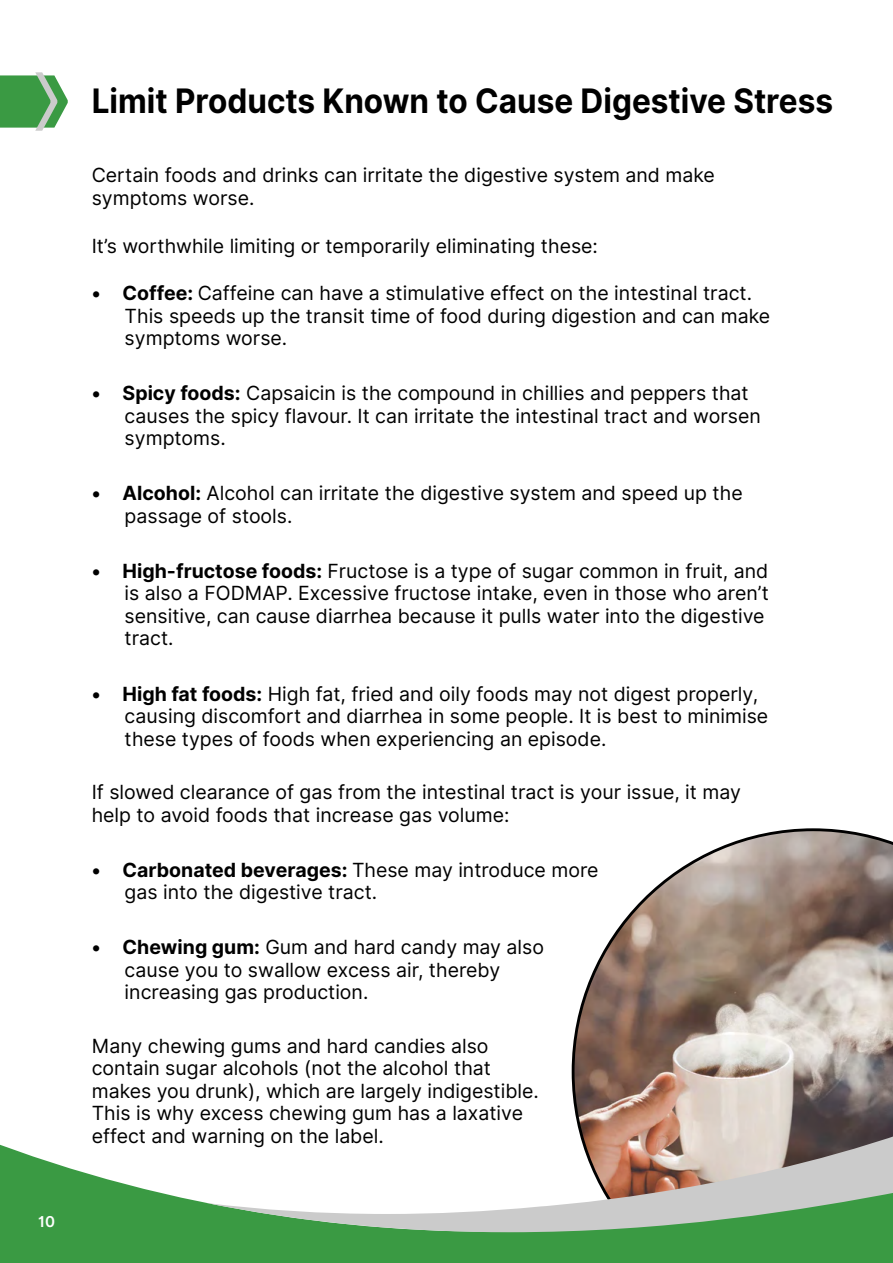
<style>
.page{position:relative;width:893px;height:1263px;background:#fff}
.page>*{position:absolute;margin:0;border:0;box-sizing:border-box;transform-origin:0 0}
.t1{font:700 33.75px "Inter";color:#000;scale:.93 1}
.t2{font:19.5px/22.5px "Inter";color:#000}
.t3{font:600 15px "Inter";color:#fff}
.s1{font-weight:700}
</style>
<div class="page">
<svg style="left:572px;top:828px;width:321px;height:243px"></svg>
<svg style="left:0;top:1071px;width:893px;height:192px"></svg>
<svg style="left:206px;top:1132px;width:687px;height:100px"></svg>
<svg style="left:0;top:72px;width:68px;height:58px"></svg>
<p class="t3" style="left:38px;top:1210px;width:18px">10</p>
<p class="t1" style="left:92px;top:76px;width:799px">Limit Products Known to Cause Digestive Stress</p>
<p class="t2" style="left:92px;top:164px;width:625px">Certain foods and drinks can irritate the digestive system and make symptoms worse.</p>
<p class="t2" style="left:92px;top:234px;width:508px">It’s worthwhile limiting or temporarily eliminating these:</p>
<p class="t2" style="left:125px;top:282px;width:647px;text-indent:-33px">• <span class="s1">Coffee:</span> Caffeine can have a stimulative effect on the intestinal tract.<br>This speeds up the transit time of food during digestion and can make symptoms worse.</p>
<p class="t2" style="left:125px;top:382px;width:638px;text-indent:-33px">• <span class="s1">Spicy foods:</span> Capsaicin is the compound in chillies and peppers that causes the spicy flavour. It can irritate the intestinal tract and worsen symptoms.</p>
<p class="t2" style="left:125px;top:482px;width:620px;text-indent:-33px">• <span class="s1">Alcohol:</span> Alcohol can irritate the digestive system and speed up the passage of stools.</p>
<p class="t2" style="left:125px;top:560px;width:646px;text-indent:-33px">• <span class="s1">High-fructose foods:</span> Fructose is a type of sugar common in fruit, and is also a FODMAP. Excessive fructose intake, even in those who aren’t sensitive, can cause diarrhea because it pulls water into the digestive tract.</p>
<p class="t2" style="left:125px;top:682px;width:645px;text-indent:-33px">• <span class="s1">High fat foods:</span> High fat, fried and oily foods may not digest properly, causing discomfort and diarrhea in some people. It is best to minimise these types of foods when experiencing an episode.</p>
<p class="t2" style="left:92px;top:781px;width:651px">If slowed clearance of gas from the intestinal tract is your issue, it may help to avoid foods that increase gas volume:</p>
<p class="t2" style="left:125px;top:858px;width:475px;text-indent:-33px">• <span class="s1">Carbonated beverages:</span> These may introduce more gas into the digestive tract.</p>
<p class="t2" style="left:125px;top:936px;width:421px;text-indent:-33px">• <span class="s1">Chewing gum:</span> Gum and hard candy may also cause you to swallow excess air, thereby increasing gas production.</p>
<p class="t2" style="left:92px;top:1034px;width:449px">Many chewing gums and hard candies also contain sugar alcohols (not the alcohol that makes you drunk), which are largely indigestible.<br>This is why excess chewing gum has a laxative effect and warning on the label.</p>
</div>
